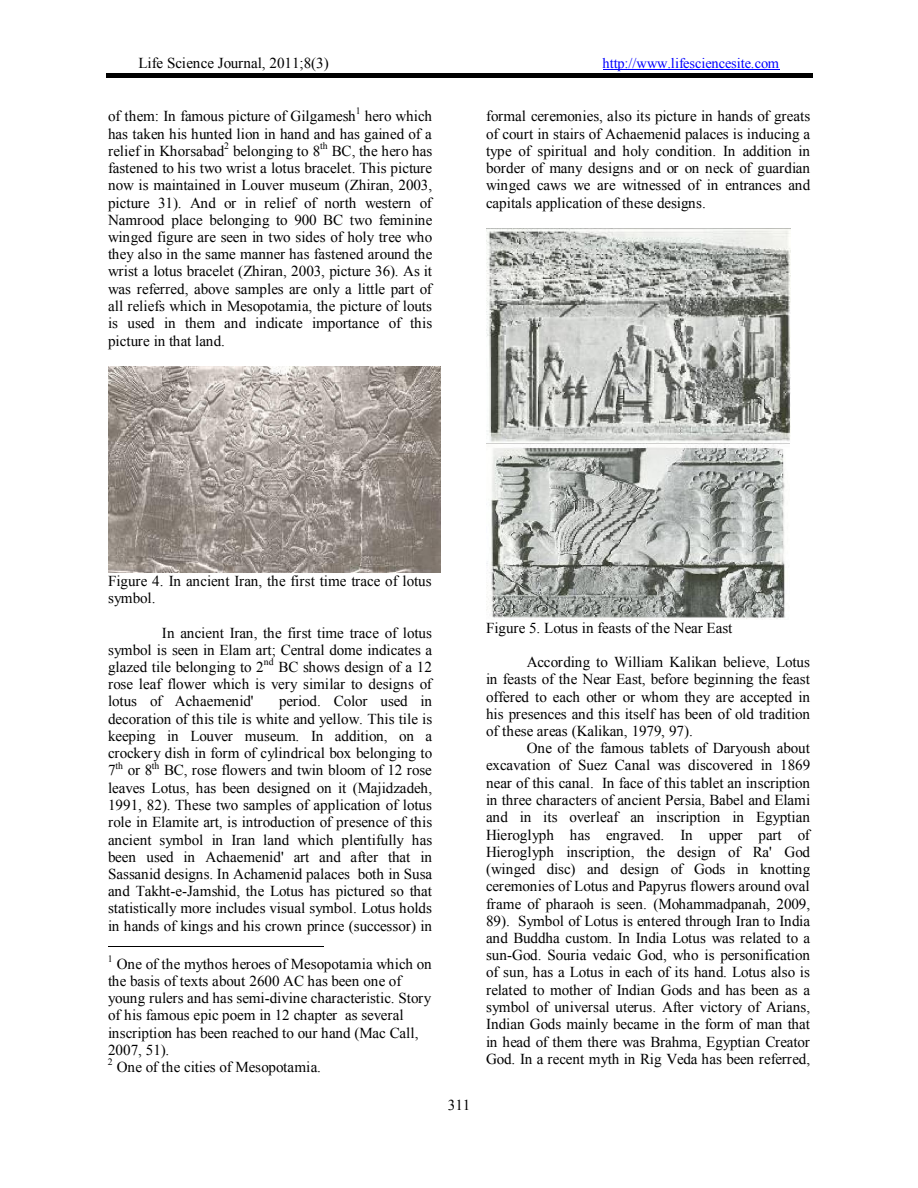
<style>
.page{position:relative;width:918px;height:1188px;background:#fff}
.page>*{position:absolute;margin:0;border:0;box-sizing:border-box;transform-origin:0 0}
.t1{font:15.15px/17.2px "Times New Roman+FPEF";color:#000;text-align:justify}
.t2{font:14.4px "Times New Roman+FPEF";color:#00f}
.t3{font:9.75px "Times New Roman+FPEF";color:#000}
</style>
<div class="page">
<hr style="left:603px;top:69px;width:176px;height:1px;background:#00f">
<hr style="left:106px;top:76px;width:706px;height:1px;background:#000">
<hr style="left:106px;top:73px;width:706px;height:2px;background:#000">
<img style="left:108px;top:367px;width:333px;height:205px">
<hr style="left:108px;top:946px;width:216px;height:1px;background:#000">
<img style="left:486px;top:229px;width:305px;height:390px">
<p class="t1" style="left:139px;top:55px;width:192px">Life Science Journal, 2011;8(3)</p>
<p class="t2" style="left:603px;top:58px;width:178px">http://www.lifesciencesite.com</p>
<p class="t1" style="left:108px;top:109px;width:249px">of them: In famous picture of Gilgamesh</p>
<p class="t3" style="left:356px;top:108px;width:6px">1</p>
<p class="t1" style="left:108px;top:109px;width:325px;text-indent:257px">hero which has taken his hunted lion in hand and has gained of a relief in Khorsabad</p>
<p class="t3" style="left:224px;top:142px;width:6px">2</p>
<p class="t1" style="left:233px;top:144px;width:89px">belonging to 8</p>
<p class="t3" style="left:320px;top:142px;width:9px">th</p>
<p class="t1" style="left:108px;top:144px;width:326px;text-indent:224px">BC, the hero has fastened to his two wrist a lotus bracelet. This picture now is maintained in Louver museum (Zhiran, 2003, picture 31). And or in relief of north western of Namrood place belonging to 900 BC two feminine winged figure are seen in two sides of holy tree who they also in the same manner has fastened around the wrist a lotus bracelet (Zhiran, 2003, picture 36). As it was referred, above samples are only a little part of all reliefs which in Mesopotamia, the picture of louts is used in them and indicate importance of this picture in that land.</p>
<p class="t1" style="left:486px;top:109px;width:326px">formal ceremonies, also its picture in hands of greats of court in stairs of Achaemenid palaces is inducing a type of spiritual and holy condition. In addition in border of many designs and or on neck of guardian winged caws we are witnessed of in entrances and capitals application of these designs.</p>
<p class="t1" style="left:108px;top:573px;width:325px">Figure 4. In ancient Iran, the first time trace of lotus symbol.</p>
<p class="t1" style="left:108px;top:625px;width:326px;text-indent:54px">In ancient Iran, the first time trace of lotus symbol is seen in Elam art; Central dome indicates a glazed tile belonging to 2</p>
<p class="t3" style="left:264px;top:659px;width:11px">nd</p>
<p class="t1" style="left:108px;top:660px;width:325px;text-indent:171px">BC shows design of a 12 rose leaf flower which is very similar to designs of lotus of Achaemenid'</p>
<p class="t1" style="left:108px;top:694px;width:326px;text-indent:171px">period. Color used in decoration of this tile is white and yellow. This tile is keeping in Louver museum. In addition, on a crockery dish in form of cylindrical box belonging to 7</p>
<p class="t3" style="left:116px;top:762px;width:9px">th</p>
<p class="t1" style="left:128px;top:763px;width:26px">or 8</p>
<p class="t3" style="left:152px;top:762px;width:9px">th</p>
<p class="t1" style="left:108px;top:763px;width:326px;text-indent:56px">BC, rose flowers and twin bloom of 12 rose leaves Lotus, has been designed on it (Majidzadeh, 1991, 82). These two samples of application of lotus role in Elamite art, is introduction of presence of this ancient symbol in Iran land which plentifully has been used in Achaemenid' art and after that in Sassanid designs. In Achamenid palaces both in Susa and Takht-e-Jamshid, the Lotus has pictured so that statistically more includes visual symbol. Lotus holds in hands of kings and his crown prince (successor) in</p>
<p class="t3" style="left:108px;top:955px;width:6px">1</p>
<p class="t1" style="left:108px;top:957px;width:325px;text-align:left;text-indent:9px">One of the mythos heroes of Mesopotamia which on the basis of texts about 2600 AC has been one of young rulers and has semi-divine characteristic. Story of his famous epic poem in 12 chapter as several inscription has been reached to our hand (Mac Call, 2007, 51).</p>
<p class="t3" style="left:108px;top:1058px;width:6px">2</p>
<p class="t1" style="left:117px;top:1060px;width:206px">One of the cities of Mesopotamia.</p>
<p class="t1" style="left:448px;top:1097px;width:24px">311</p>
<p class="t1" style="left:486px;top:620px;width:248px">Figure 5. Lotus in feasts of the Near East</p>
<p class="t1" style="left:486px;top:655px;width:325px;text-indent:41px">According to William Kalikan believe, Lotus in feasts of the Near East, before beginning the feast offered to each other or whom they are accepted in his presences and this itself has been of old tradition of these areas (Kalikan, 1979, 97).</p>
<p class="t1" style="left:486px;top:741px;width:326px;text-indent:41px">One of the famous tablets of Daryoush about excavation of Suez Canal was discovered in 1869 near of this canal. In face of this tablet an inscription in three characters of ancient Persia, Babel and Elami and in its overleaf an inscription in Egyptian Hieroglyph has engraved. In upper part of Hieroglyph inscription, the design of Ra' God (winged disc) and design of Gods in knotting ceremonies of Lotus and Papyrus flowers around oval frame of pharaoh is seen. (Mohammadpanah, 2009, 89). Symbol of Lotus is entered through Iran to India and Buddha custom. In India Lotus was related to a sun-God. Souria vedaic God, who is personification of sun, has a Lotus in each of its hand. Lotus also is related to mother of Indian Gods and has been as a symbol of universal uterus. After victory of Arians, Indian Gods mainly became in the form of man that in head of them there was Brahma, Egyptian Creator God. In a recent myth in Rig Veda has been referred,</p>
</div>
